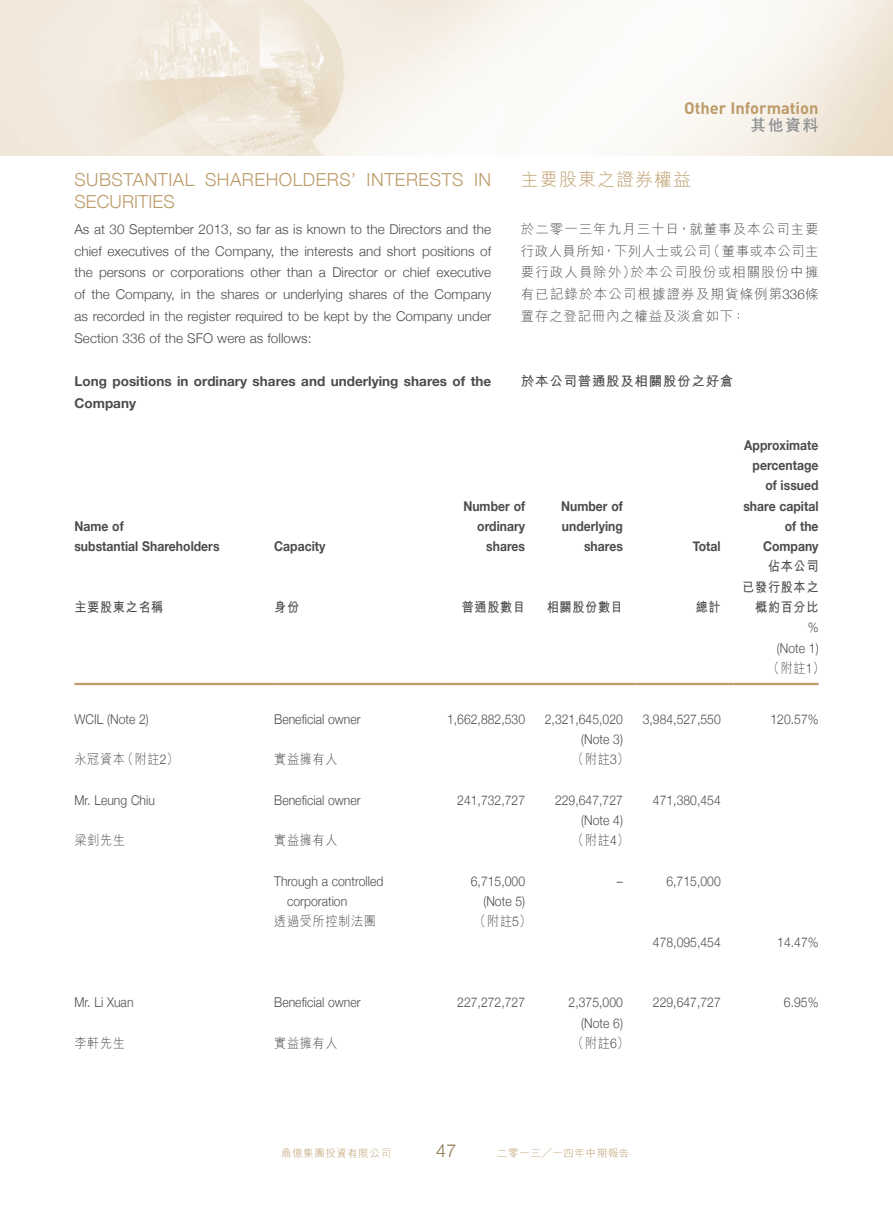
<style>
.page{position:relative;width:893px;height:1212px;background:#fff}
.page>*{position:absolute;margin:0;border:0;box-sizing:border-box;transform-origin:0 0}
.Heading_1{font:300 18px/21.8px "Helvetica Neue";letter-spacing:.03em;color:#bc9b69}
.C_Heading_1{font:300 18px "M Hei HK";letter-spacing:.06em;color:#bc9b69}
.t1{font:300 18px "Helvetica Neue";color:#8a724c}
.t2{font:700 16.5px "DIN";color:#bc9b69}
.t3{font:700 16.5px "C Hei 2 HK";color:#8a8c8f}
.Body_Text{font:300 13.5px/21.8px "Helvetica Neue";letter-spacing:.005em;color:#4b4c4d;text-align:justify}
.Body_Text-2{font:300 13.5px/20.2px "Helvetica Neue";letter-spacing:.005em;color:#4b4c4d;scale:.9 1}
.Body_Text-3{font:700 13.5px/20.2px "Helvetica Neue";letter-spacing:.005em;color:#4b4c4d;text-align:right;scale:.9 1}
.C_Body_Text{font:300 13.5px/21.8px "M Hei HK";letter-spacing:.075em;color:#4b4c4d;text-align:justify}
.Body_Text-4{font:300 13.5px "M Hei HK";letter-spacing:.055em;color:#4b4c4d;scale:.9 1}
.Body_Text-5{font:700 13.5px/21.8px "Helvetica Neue";letter-spacing:.005em;color:#4b4c4d}
.Body_Text-6{font:700 13.5px/20.2px "M Hei HK";letter-spacing:.055em;color:#4b4c4d;text-align:right;scale:.9 1}
.C_Body_Text-2{font:700 13.5px "M Hei HK";letter-spacing:.055em;color:#4b4c4d}
.t4{font:300 10.5px "M Hei HK";letter-spacing:.055em;color:#bc9b69}
.s1{font-family:"Helvetica Neue"}
</style>
<div class="page">
<img style="left:0;top:0;width:893px;height:155px">
<hr style="left:74px;top:683px;width:200px;height:2px;background:#bc9b69">
<hr style="left:274px;top:683px;width:166px;height:2px;background:#bc9b69">
<hr style="left:440px;top:683px;width:98px;height:2px;background:#bc9b69">
<hr style="left:538px;top:683px;width:98px;height:2px;background:#bc9b69">
<hr style="left:636px;top:683px;width:97px;height:2px;background:#bc9b69">
<hr style="left:733px;top:683px;width:86px;height:2px;background:#bc9b69">
<p class="Heading_1" style="left:74px;top:169px;width:418px">SUBSTANTIAL SHAREHOLDERS’ INTERESTS IN<br>SECURITIES</p>
<p class="Body_Text" style="left:74px;top:218px;width:418px">As at 30 September 2013, so far as is known to the Directors and the chief executives of the Company, the interests and short positions of the persons or corporations other than a Director or chief executive of the Company, in the shares or underlying shares of the Company as recorded in the register required to be kept by the Company under Section 336 of the SFO were as follows:</p>
<p class="Body_Text-5" style="left:74px;top:370px;width:418px">Long positions in ordinary shares and underlying shares of the<br>Company</p>
<p class="t2" style="left:684px;top:97px;width:136px">Other Information</p>
<p class="t3" style="left:750px;top:116px;width:70px">其他資料</p>
<p class="C_Heading_1" style="left:521px;top:170px;width:172px">主要股東之證券權益</p>
<p class="C_Body_Text" style="left:521px;top:218px;width:299px">於二零一三年九月三十日，就董事及本公司主要行政人員所知，下列人士或公司（董事或本公司主要行政人員除外）於本公司股份或相關股份中擁有已記錄於本公司根據證券及期貨條例第<span class="s1">336</span>條置存之登記冊內之權益及淡倉如下：</p>
<p class="C_Body_Text-2" style="left:521px;top:371px;width:214px">於本公司普通股及相關股份之好倉</p>
<p class="Body_Text-3" style="left:74px;top:516px;width:56px">Name of</p>
<p class="Body_Text-3" style="left:74px;top:536px;width:163px">substantial Shareholders</p>
<p class="Body_Text-3" style="left:274px;top:536px;width:59px">Capacity</p>
<p class="Body_Text-3" style="left:463px;top:495px;width:70px">Number of ordinary shares</p>
<p class="Body_Text-3" style="left:561px;top:495px;width:70px">Number of underlying shares</p>
<p class="Body_Text-3" style="left:693px;top:536px;width:33px">Total</p>
<p class="Body_Text-6" style="left:74px;top:596px;width:100px">主要股東之名稱</p>
<p class="Body_Text-6" style="left:274px;top:596px;width:29px">身份</p>
<p class="Body_Text-6" style="left:462px;top:596px;width:72px">普通股數目</p>
<p class="Body_Text-6" style="left:547px;top:596px;width:86px">相關股份數目</p>
<p class="Body_Text-6" style="left:696px;top:596px;width:29px">總計</p>
<p class="Body_Text-3" style="left:744px;top:435px;width:84px">Approximate</p>
<p class="Body_Text-3" style="left:752px;top:455px;width:75px">percentage</p>
<p class="Body_Text-3" style="left:765px;top:475px;width:61px">of issued</p>
<p class="Body_Text-3" style="left:743px;top:495px;width:85px">share capital</p>
<p class="Body_Text-3" style="left:785px;top:516px;width:39px">of the</p>
<p class="Body_Text-3" style="left:763px;top:536px;width:63px">Company</p>
<p class="Body_Text-6" style="left:768px;top:555px;width:58px">佔本公司</p>
<p class="Body_Text-6" style="left:742px;top:575px;width:86px">已發行股本之概約百分比</p>
<p class="Body_Text-2" style="left:808px;top:617px;width:14px">%</p>
<p class="Body_Text-2" style="left:777px;top:637px;width:48px">(Note 1)</p>
<p class="Body_Text-4" style="left:767px;top:661px;width:65px">（附註<span class="s1">1</span>）</p>
<p class="Body_Text-2" style="left:74px;top:709px;width:84px">WCIL (Note 2)</p>
<p class="Body_Text-2" style="left:274px;top:709px;width:98px">Beneficial owner</p>
<p class="Body_Text-2" style="left:447px;top:709px;width:88px">1,662,882,530</p>
<p class="Body_Text-2" style="left:545px;top:709px;width:88px">2,321,645,020</p>
<p class="Body_Text-2" style="left:581px;top:729px;width:48px">(Note 3)</p>
<p class="Body_Text-4" style="left:74px;top:752px;width:117px">永冠資本（附註<span class="s1">2</span>）</p>
<p class="Body_Text-4" style="left:274px;top:752px;width:72px">實益擁有人</p>
<p class="Body_Text-4" style="left:572px;top:752px;width:65px">（附註<span class="s1">3</span>）</p>
<p class="Body_Text-2" style="left:74px;top:790px;width:91px">Mr. Leung Chiu</p>
<p class="Body_Text-2" style="left:274px;top:790px;width:98px">Beneficial owner</p>
<p class="Body_Text-2" style="left:457px;top:790px;width:77px">241,732,727</p>
<p class="Body_Text-2" style="left:555px;top:790px;width:77px">229,647,727</p>
<p class="Body_Text-2" style="left:581px;top:810px;width:48px">(Note 4)</p>
<p class="Body_Text-2" style="left:643px;top:709px;width:88px">3,984,527,550</p>
<p class="Body_Text-2" style="left:770px;top:709px;width:55px">120.57%</p>
<p class="Body_Text-2" style="left:653px;top:790px;width:77px">471,380,454</p>
<p class="Body_Text-4" style="left:74px;top:833px;width:58px">梁釗先生</p>
<p class="Body_Text-4" style="left:274px;top:833px;width:72px">實益擁有人</p>
<p class="Body_Text-4" style="left:572px;top:833px;width:65px">（附註<span class="s1">4</span>）</p>
<p class="Body_Text-2" style="left:287px;top:871px;width:109px;text-indent:-13px">Through a controlled corporation</p>
<p class="Body_Text-2" style="left:471px;top:871px;width:62px;text-align:right">6,715,000 (Note 5)</p>
<p class="Body_Text-2" style="left:617px;top:871px;width:8px">–</p>
<p class="Body_Text-2" style="left:666px;top:871px;width:62px">6,715,000</p>
<p class="Body_Text-4" style="left:274px;top:914px;width:115px">透過受所控制法團</p>
<p class="Body_Text-4" style="left:474px;top:914px;width:65px">（附註<span class="s1">5</span>）</p>
<p class="Body_Text-2" style="left:653px;top:931px;width:77px">478,095,454</p>
<p class="Body_Text-2" style="left:777px;top:931px;width:47px">14.47%</p>
<p class="Body_Text-2" style="left:74px;top:992px;width:67px">Mr. Li Xuan</p>
<p class="Body_Text-2" style="left:274px;top:992px;width:98px">Beneficial owner</p>
<p class="Body_Text-2" style="left:457px;top:992px;width:77px">227,272,727</p>
<p class="Body_Text-2" style="left:569px;top:992px;width:62px">2,375,000</p>
<p class="Body_Text-2" style="left:581px;top:1012px;width:48px">(Note 6)</p>
<p class="Body_Text-4" style="left:74px;top:1036px;width:58px">李軒先生</p>
<p class="Body_Text-4" style="left:274px;top:1036px;width:72px">實益擁有人</p>
<p class="Body_Text-4" style="left:572px;top:1036px;width:65px">（附註<span class="s1">6</span>）</p>
<p class="Body_Text-2" style="left:653px;top:992px;width:77px">229,647,727</p>
<p class="Body_Text-2" style="left:784px;top:992px;width:40px">6.95%</p>
<p class="t4" style="left:281px;top:1148px;width:112px">鼎億集團投資有限公司</p>
<h1 class="t1" style="left:436px;top:1140px;width:22px">47</h1>
<p class="t4" style="left:497px;top:1148px;width:134px">二零一三╱一四年中期報告</p>
</div>
